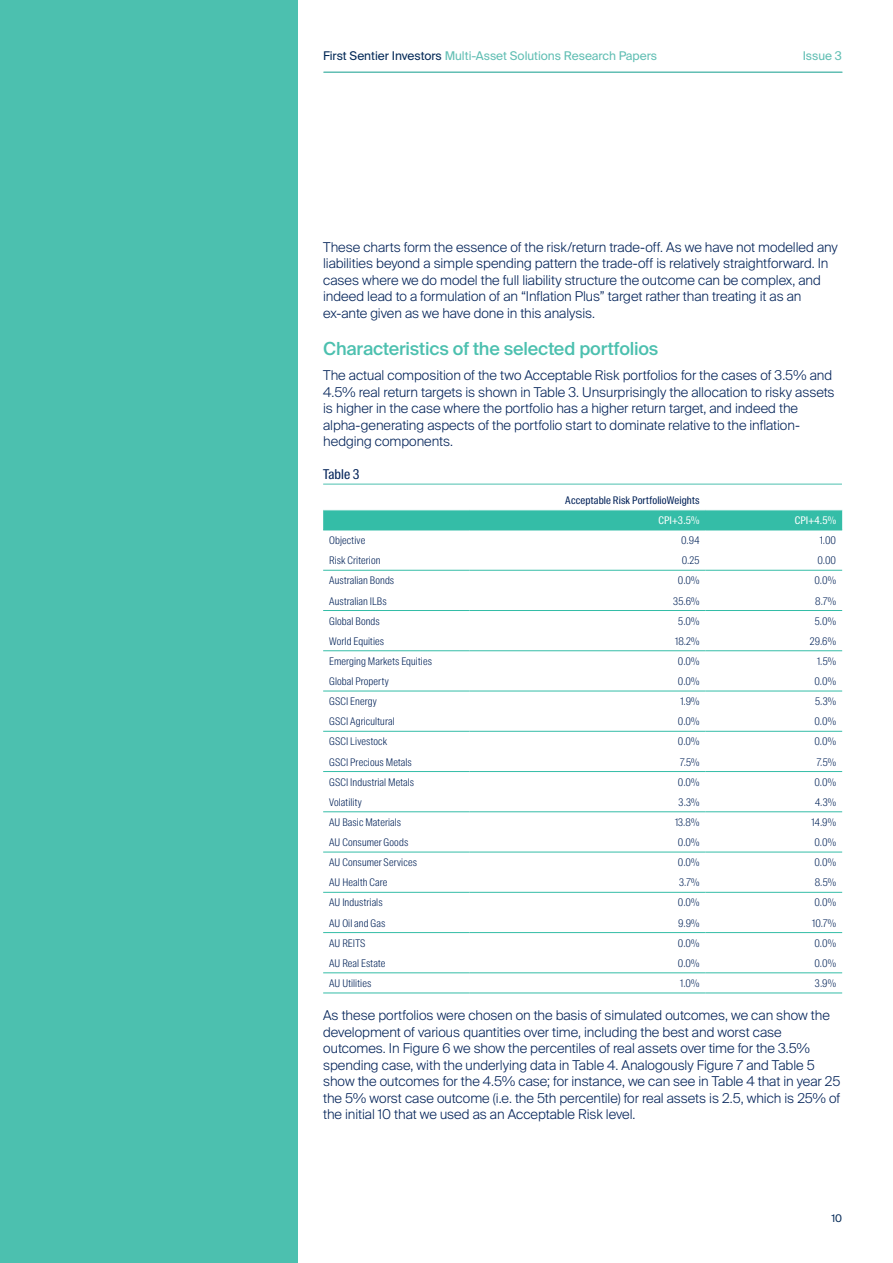
<style>
.page{position:relative;width:893px;height:1263px;background:#fff}
.page>*{position:absolute;margin:0;border:0;box-sizing:border-box;transform-origin:0 0}
.Body_heading{font:500 18px "Suisse Intl";letter-spacing:-.01em;color:#4cc0af}
.Body_text{font:300 13.5px/16.5px "Suisse Intl";letter-spacing:-.005em;color:#032359}
.Graph_heading_with_r{font:13.5px "Suisse Intl Cond";color:#032359}
.t1{font:12px "Suisse Intl";letter-spacing:-.005em;color:#60beb3}
.Table_text{font:300 10.5px "Suisse Intl Cond";letter-spacing:.015em;color:#032359}
.Table_text-2{font:10.5px "Suisse Intl Cond";letter-spacing:.01em;color:#032359}
.Table_text-3{font:10.5px "Suisse Intl Cond";letter-spacing:.015em;color:#fff}
.t2{font:10.5px "Suisse Intl";color:#022856}
.s1{color:#022856}
</style>
<div class="page">
<hr style="left:324px;top:71px;width:518px;height:2px;background:#60beb3">
<div style="left:0;top:0;width:298px;height:1263px;background:#4cc0af"></div>
<hr style="left:323px;top:484px;width:519px;height:1px;background:#4cc0af">
<div style="left:323px;top:510px;width:519px;height:20px;background:#34bda7"></div>
<hr style="left:323px;top:530px;width:147px;height:1px;background:#34bda7">
<hr style="left:470px;top:530px;width:236px;height:1px;background:#34bda7">
<hr style="left:706px;top:530px;width:136px;height:1px;background:#34bda7">
<hr style="left:323px;top:570px;width:147px;height:1px;background:#34bda7">
<hr style="left:470px;top:570px;width:236px;height:1px;background:#34bda7">
<hr style="left:706px;top:570px;width:136px;height:1px;background:#34bda7">
<hr style="left:323px;top:610px;width:147px;height:1px;background:#34bda7">
<hr style="left:470px;top:610px;width:236px;height:1px;background:#34bda7">
<hr style="left:706px;top:610px;width:136px;height:1px;background:#34bda7">
<hr style="left:323px;top:650px;width:147px;height:1px;background:#34bda7">
<hr style="left:470px;top:650px;width:236px;height:1px;background:#34bda7">
<hr style="left:706px;top:650px;width:136px;height:1px;background:#34bda7">
<hr style="left:323px;top:691px;width:147px;height:1px;background:#34bda7">
<hr style="left:470px;top:691px;width:236px;height:1px;background:#34bda7">
<hr style="left:706px;top:691px;width:136px;height:1px;background:#34bda7">
<hr style="left:323px;top:731px;width:147px;height:1px;background:#34bda7">
<hr style="left:470px;top:731px;width:236px;height:1px;background:#34bda7">
<hr style="left:706px;top:731px;width:136px;height:1px;background:#34bda7">
<hr style="left:323px;top:771px;width:147px;height:1px;background:#34bda7">
<hr style="left:470px;top:771px;width:236px;height:1px;background:#34bda7">
<hr style="left:706px;top:771px;width:136px;height:1px;background:#34bda7">
<hr style="left:323px;top:811px;width:147px;height:1px;background:#34bda7">
<hr style="left:470px;top:811px;width:236px;height:1px;background:#34bda7">
<hr style="left:706px;top:811px;width:136px;height:1px;background:#34bda7">
<hr style="left:323px;top:852px;width:147px;height:1px;background:#34bda7">
<hr style="left:470px;top:852px;width:236px;height:1px;background:#34bda7">
<hr style="left:706px;top:852px;width:136px;height:1px;background:#34bda7">
<hr style="left:323px;top:892px;width:147px;height:1px;background:#34bda7">
<hr style="left:470px;top:892px;width:236px;height:1px;background:#34bda7">
<hr style="left:706px;top:892px;width:136px;height:1px;background:#34bda7">
<hr style="left:323px;top:932px;width:147px;height:1px;background:#34bda7">
<hr style="left:470px;top:932px;width:236px;height:1px;background:#34bda7">
<hr style="left:706px;top:932px;width:136px;height:1px;background:#34bda7">
<hr style="left:323px;top:972px;width:147px;height:1px;background:#34bda7">
<hr style="left:470px;top:972px;width:236px;height:1px;background:#34bda7">
<hr style="left:706px;top:972px;width:136px;height:1px;background:#34bda7">
<hr style="left:323px;top:992px;width:147px;height:1px;background:#34bda7">
<hr style="left:470px;top:992px;width:236px;height:1px;background:#34bda7">
<hr style="left:706px;top:992px;width:136px;height:1px;background:#34bda7">
<p class="t1" style="left:323px;top:49px;width:336px"><span class="s1">First Sentier Investors</span> Multi-Asset Solutions Research Papers</p>
<p class="t1" style="left:803px;top:49px;width:41px">Issue 3</p>
<p class="Body_text" style="left:323px;top:239px;width:516px">These charts form the essence of the risk/return trade-off. As we have not modelled any liabilities beyond a simple spending pattern the trade-off is relatively straightforward. In cases where we do model the full liability structure the outcome can be complex, and indeed lead to a formulation of an “Inflation Plus” target rather than treating it as an ex-ante given as we have done in this analysis.</p>
<p class="Body_heading" style="left:323px;top:339px;width:337px">Characteristics of the selected portfolios</p>
<p class="Body_text" style="left:323px;top:367px;width:513px">The actual composition of the two Acceptable Risk portfolios for the cases of 3.5% and 4.5% real return targets is shown in Table 3. Unsurprisingly the allocation to risky assets is higher in the case where the portfolio has a higher return target, and indeed the alpha-generating aspects of the portfolio start to dominate relative to the inflation&shy;hedging components.</p>
<p class="Graph_heading_with_r" style="left:323px;top:467px;width:38px">Table 3</p>
<p class="Table_text-2" style="left:565px;top:494px;width:136px">Acceptable Risk PortfolioWeights</p>
<p class="Table_text-3" style="left:658px;top:514px;width:43px">CPI+3.5%</p>
<p class="Table_text-3" style="left:795px;top:514px;width:43px">CPI+4.5%</p>
<p class="Table_text" style="left:329px;top:534px;width:38px">Objective</p>
<p class="Table_text" style="left:681px;top:534px;width:20px">0.94</p>
<p class="Table_text" style="left:820px;top:534px;width:18px">1.00</p>
<p class="Table_text" style="left:329px;top:554px;width:53px">Risk Criterion</p>
<p class="Table_text" style="left:682px;top:554px;width:19px">0.25</p>
<p class="Table_text" style="left:817px;top:554px;width:20px">0.00</p>
<p class="Table_text" style="left:329px;top:575px;width:67px">Australian Bonds</p>
<p class="Table_text" style="left:678px;top:575px;width:23px">0.0%</p>
<p class="Table_text" style="left:814px;top:575px;width:23px">0.0%</p>
<p class="Table_text" style="left:329px;top:595px;width:59px">Australian ILBs</p>
<p class="Table_text" style="left:673px;top:595px;width:28px">35.6%</p>
<p class="Table_text" style="left:815px;top:595px;width:22px">8.7%</p>
<p class="Table_text" style="left:329px;top:615px;width:52px">Global Bonds</p>
<p class="Table_text" style="left:678px;top:615px;width:23px">5.0%</p>
<p class="Table_text" style="left:815px;top:615px;width:23px">5.0%</p>
<p class="Table_text" style="left:329px;top:635px;width:57px">World Equities</p>
<p class="Table_text" style="left:675px;top:635px;width:26px">18.2%</p>
<p class="Table_text" style="left:810px;top:635px;width:28px">29.6%</p>
<p class="Table_text" style="left:329px;top:655px;width:104px">Emerging Markets Equities</p>
<p class="Table_text" style="left:678px;top:655px;width:23px">0.0%</p>
<p class="Table_text" style="left:817px;top:655px;width:20px">1.5%</p>
<p class="Table_text" style="left:329px;top:675px;width:61px">Global Property</p>
<p class="Table_text" style="left:678px;top:675px;width:23px">0.0%</p>
<p class="Table_text" style="left:814px;top:675px;width:23px">0.0%</p>
<p class="Table_text" style="left:329px;top:695px;width:49px">GSCI Energy</p>
<p class="Table_text" style="left:680px;top:695px;width:21px">1.9%</p>
<p class="Table_text" style="left:815px;top:695px;width:22px">5.3%</p>
<p class="Table_text" style="left:329px;top:715px;width:67px">GSCI Agricultural</p>
<p class="Table_text" style="left:678px;top:715px;width:23px">0.0%</p>
<p class="Table_text" style="left:814px;top:715px;width:23px">0.0%</p>
<p class="Table_text" style="left:329px;top:736px;width:59px">GSCI Livestock</p>
<p class="Table_text" style="left:678px;top:736px;width:23px">0.0%</p>
<p class="Table_text" style="left:814px;top:736px;width:23px">0.0%</p>
<p class="Table_text" style="left:329px;top:756px;width:84px">GSCI Precious Metals</p>
<p class="Table_text" style="left:680px;top:756px;width:21px">7.5%</p>
<p class="Table_text" style="left:817px;top:756px;width:21px">7.5%</p>
<p class="Table_text" style="left:329px;top:776px;width:87px">GSCI Industrial Metals</p>
<p class="Table_text" style="left:678px;top:776px;width:23px">0.0%</p>
<p class="Table_text" style="left:814px;top:776px;width:23px">0.0%</p>
<p class="Table_text" style="left:329px;top:796px;width:34px">Volatility</p>
<p class="Table_text" style="left:679px;top:796px;width:22px">3.3%</p>
<p class="Table_text" style="left:815px;top:796px;width:22px">4.3%</p>
<p class="Table_text" style="left:329px;top:816px;width:73px">AU Basic Materials</p>
<p class="Table_text" style="left:675px;top:816px;width:26px">13.8%</p>
<p class="Table_text" style="left:812px;top:816px;width:26px">14.9%</p>
<p class="Table_text" style="left:329px;top:836px;width:81px">AU Consumer Goods</p>
<p class="Table_text" style="left:678px;top:836px;width:23px">0.0%</p>
<p class="Table_text" style="left:814px;top:836px;width:23px">0.0%</p>
<p class="Table_text" style="left:329px;top:856px;width:89px">AU Consumer Services</p>
<p class="Table_text" style="left:678px;top:856px;width:23px">0.0%</p>
<p class="Table_text" style="left:814px;top:856px;width:23px">0.0%</p>
<p class="Table_text" style="left:329px;top:876px;width:60px">AU Health Care</p>
<p class="Table_text" style="left:679px;top:876px;width:22px">3.7%</p>
<p class="Table_text" style="left:815px;top:876px;width:23px">8.5%</p>
<p class="Table_text" style="left:329px;top:897px;width:55px">AU Industrials</p>
<p class="Table_text" style="left:678px;top:897px;width:23px">0.0%</p>
<p class="Table_text" style="left:814px;top:897px;width:23px">0.0%</p>
<p class="Table_text" style="left:329px;top:917px;width:58px">AU Oil and Gas</p>
<p class="Table_text" style="left:678px;top:917px;width:23px">9.9%</p>
<p class="Table_text" style="left:812px;top:917px;width:26px">10.7%</p>
<p class="Table_text" style="left:329px;top:937px;width:38px">AU REITS</p>
<p class="Table_text" style="left:678px;top:937px;width:23px">0.0%</p>
<p class="Table_text" style="left:814px;top:937px;width:23px">0.0%</p>
<p class="Table_text" style="left:329px;top:957px;width:58px">AU Real Estate</p>
<p class="Table_text" style="left:678px;top:957px;width:23px">0.0%</p>
<p class="Table_text" style="left:814px;top:957px;width:23px">0.0%</p>
<p class="Table_text" style="left:329px;top:977px;width:44px">AU Utilities</p>
<p class="Table_text" style="left:680px;top:977px;width:21px">1.0%</p>
<p class="Table_text" style="left:815px;top:977px;width:23px">3.9%</p>
<p class="Body_text" style="left:323px;top:1007px;width:519px">As these portfolios were chosen on the basis of simulated outcomes, we can show the development of various quantities over time, including the best and worst case outcomes. In Figure 6 we show the percentiles of real assets over time for the 3.5% spending case, with the underlying data in Table 4. Analogously Figure 7 and Table 5 show the outcomes for the 4.5% case; for instance, we can see in Table 4 that in year 25 the 5% worst case outcome (i.e. the 5th percentile) for real assets is 2.5, which is 25% of the initial 10 that we used as an Acceptable Risk level.</p>
<p class="t2" style="left:831px;top:1212px;width:12px">10</p>
</div>
